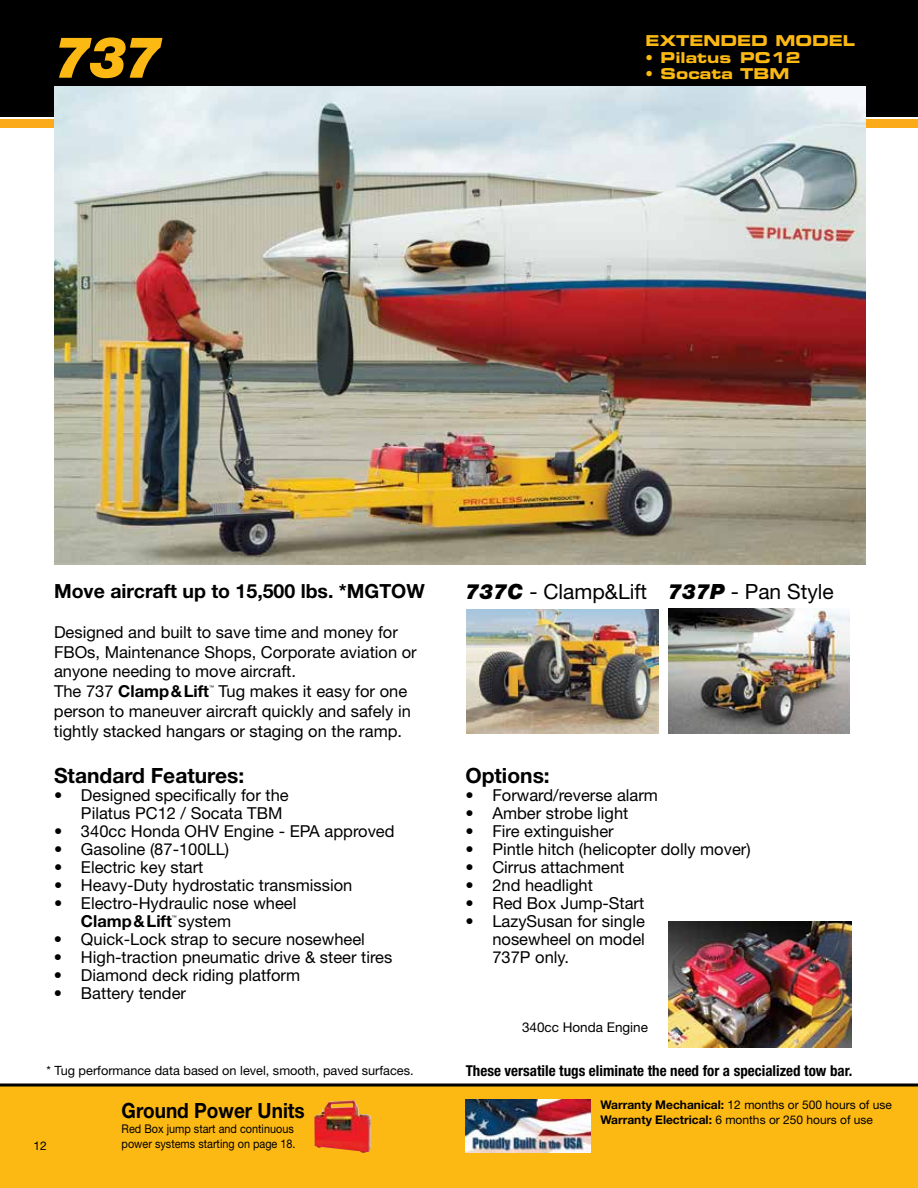
<style>
.page{position:relative;width:918px;height:1188px;background:#fff}
.page>*{position:absolute;margin:0;border:0;box-sizing:border-box;transform-origin:0 0}
.t1{font:italic 900 57.15px "Helvetica Neue LT Std";color:#fdb913}
.t2{font:21px "Helvetica Neue LT Std";color:#000}
.t3{font:700 21px "Helvetica Neue LT Std";color:#000}
.t4{font:700 21px "Helvetica Neue LT Std";color:#000;scale:.91 1}
.t5{font:700 19.5px "Helvetica Neue LT Std";color:#000}
.t6{font:16.5px/19.8px "Helvetica Neue LT Std";color:#000}
.t7{font:700 condensed 15px "Helvetica Neue LT Std";color:#000}
.t8{font:15px "Eurostile LT Std Bold Ex 2";color:#fdb913}
.t9{font:13.5px "Helvetica Neue LT Std";color:#000}
.t10{font:12.75px "Helvetica Neue LT Std";color:#000}
.t11{font:12px "Helvetica Neue LT Std";color:#000}
.t12{font:12px/15px "Helvetica Neue LT Std";color:#000;scale:.91 1}
.t13{font:4.95px "Helvetica Neue LT Std";color:#000}
.s1{font-weight:700}
.s2{font-weight:900;font-style:italic}
</style>
<div class="page">
<div style="left:0;top:1085px;width:918px;height:103px;background:#fdb913"></div>
<hr style="left:0;top:1083px;width:918px;height:3px;background:#000">
<div style="left:0;top:0;width:918px;height:117px;background:#000"></div>
<img style="left:466px;top:1099px;width:124px;height:53px">
<img style="left:314px;top:1100px;width:57px;height:53px">
<img style="left:466px;top:609px;width:192px;height:125px">
<div style="left:0;top:120px;width:918px;height:8px;background:#fbaa19"></div>
<img style="left:668px;top:608px;width:182px;height:125px">
<img style="left:54px;top:87px;width:811px;height:478px">
<img style="left:668px;top:922px;width:184px;height:125px">
<h1 class="t1" style="left:54px;top:22px;width:110px">737</h1>
<p class="t8" style="left:646px;top:30px;width:211px">EXTENDED MODEL</p>
<p class="t8" style="left:646px;top:47px;width:156px">• Pilatus PC12</p>
<p class="t8" style="left:646px;top:63px;width:145px">• Socata TBM</p>
<p class="t5" style="left:54px;top:579px;width:372px">Move aircraft up to 15,500 lbs. *MGTOW</p>
<p class="t6" style="left:54px;top:622px;width:364px">Designed and built to save time and money for FBOs, Maintenance Shops, Corporate aviation or anyone needing to move aircraft.<br>The 737 <span class="s1">Clamp&amp;Lift</span></p>
<p class="t6" style="left:54px;top:681px;width:358px;text-indent:165px">Tug makes it easy for one person to maneuver aircraft quickly and safely in tightly stacked hangars or staging on the ramp.</p>
<p class="t3" style="left:54px;top:763px;width:192px">Standard Features:</p>
<p class="t6" style="left:81px;top:786px;width:209px;line-height:18px;text-indent:-27px">• Designed specifically for the<br>Pilatus PC12 / Socata TBM</p>
<p class="t6" style="left:54px;top:821px;width:342px">• 340cc Honda OHV Engine - EPA approved</p>
<p class="t6" style="left:54px;top:839px;width:177px">• Gasoline (87-100LL)</p>
<p class="t6" style="left:54px;top:857px;width:151px">• Electric key start</p>
<p class="t6" style="left:54px;top:875px;width:300px">• Heavy-Duty hydrostatic transmission</p>
<p class="t6" style="left:81px;top:894px;width:217px;line-height:18px;text-indent:-27px">• Electro-Hydraulic nose wheel<br><span class="s1">Clamp&amp;Lift</span> system</p>
<p class="t13" style="left:209px;top:684px;width:6px">™</p>
<p class="t13" style="left:172px;top:914px;width:6px">™</p>
<p class="t6" style="left:54px;top:929px;width:312px">• Quick-Lock strap to secure nosewheel</p>
<p class="t6" style="left:54px;top:947px;width:340px">• High-traction pneumatic drive &amp; steer tires</p>
<p class="t6" style="left:54px;top:965px;width:248px">• Diamond deck riding platform</p>
<p class="t6" style="left:54px;top:983px;width:134px">• Battery tender</p>
<p class="t2" style="left:465px;top:579px;width:183px"><span class="s2">737C</span> - Clamp&amp;Lift</p>
<p class="t2" style="left:668px;top:579px;width:167px"><span class="s2">737P</span> - Pan Style</p>
<p class="t3" style="left:465px;top:763px;width:86px">Options:</p>
<p class="t6" style="left:465px;top:785px;width:194px">• Forward/reverse alarm</p>
<p class="t6" style="left:465px;top:803px;width:165px">• Amber strobe light</p>
<p class="t6" style="left:465px;top:821px;width:150px">• Fire extinguisher</p>
<p class="t6" style="left:465px;top:839px;width:287px">• Pintle hitch (helicopter dolly mover)</p>
<p class="t6" style="left:465px;top:857px;width:161px">• Cirrus attachment</p>
<p class="t6" style="left:465px;top:875px;width:129px">• 2nd headlight</p>
<p class="t6" style="left:465px;top:893px;width:180px">• Red Box Jump-Start</p>
<p class="t6" style="left:492px;top:912px;width:154px;line-height:18px;text-align:justify;text-indent:-27px">• LazySusan for single nosewheel on model 737P only.</p>
<p class="t9" style="left:522px;top:1019px;width:128px">340cc Honda Engine</p>
<p class="t10" style="left:46px;top:1063px;width:369px">* Tug performance data based on level, smooth, paved surfaces.</p>
<p class="t7" style="left:466px;top:1062px;width:388px">These versatile tugs eliminate the need for a specialized tow bar.</p>
<p class="t11" style="left:34px;top:1139px;width:15px">12</p>
<p class="t4" style="left:122px;top:1098px;width:203px">Ground Power Units</p>
<p class="t12" style="left:122px;top:1121px;width:193px">Red Box jump start and continuous power systems starting on page 18.</p>
<p class="t11" style="left:600px;top:1097px;width:293px"><span class="s1">Warranty Mechanical:</span> 12 months or 500 hours of use</p>
<p class="t11" style="left:600px;top:1112px;width:274px"><span class="s1">Warranty Electrical:</span> 6 months or 250 hours of use</p>
</div>
